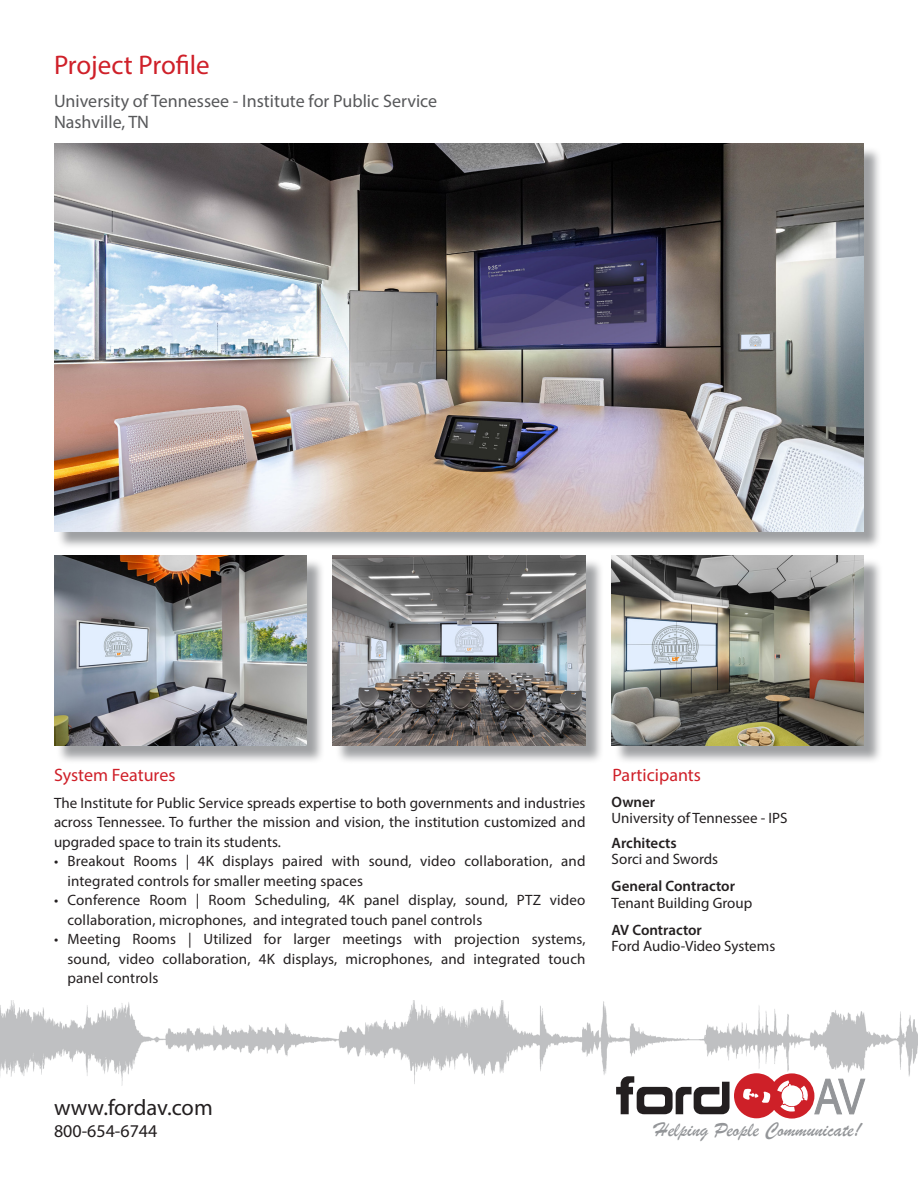
<style>
.page{position:relative;width:918px;height:1188px;background:#fff}
.page>*{position:absolute;margin:0;border:0;box-sizing:border-box;transform-origin:0 0}
.t1{font:27px "Myriad Pro";color:#cf2029}
.t2{font:22.5px "Myriad Pro";color:#231f20}
.t3{font:21px "Brush Script";color:#939598}
.t4{font:18px "Myriad Pro";color:#57585a}
.t5{font:18px "Myriad Pro";color:#cf2029}
.t6{font:18px "Myriad Pro";color:#231f20}
.t7{font:15px/19.5px "Myriad Pro";letter-spacing:.01em;color:#231f20;text-align:justify}
.t8{font:600 15px "Myriad Pro";color:#231f20}
</style>
<div class="page">
<img style="left:0;top:1001px;width:918px;height:85px">
<div style="left:56px;top:146px;width:827px;height:404px;background:#808285;opacity:.75"></div>
<img style="left:54px;top:144px;width:810px;height:387px">
<div style="left:614px;top:558px;width:269px;height:206px;background:#808285;opacity:.75"></div>
<img style="left:612px;top:556px;width:252px;height:189px">
<div style="left:56px;top:558px;width:269px;height:206px;background:#808285;opacity:.75"></div>
<img style="left:54px;top:556px;width:252px;height:189px">
<div style="left:335px;top:558px;width:269px;height:206px;background:#808285;opacity:.75"></div>
<img style="left:333px;top:556px;width:252px;height:189px">
<svg style="left:616px;top:1073px;width:249px;height:46px"></svg>
<p class="t1" style="left:54px;top:49px;width:157px">Project Profile</p>
<p class="t4" style="left:54px;top:90px;width:385px">University of Tennessee - Institute for Public Service</p>
<p class="t4" style="left:54px;top:111px;width:97px">Nashville, TN</p>
<p class="t5" style="left:54px;top:764px;width:123px">System Features</p>
<p class="t7" style="left:54px;top:793px;width:533px">The Institute for Public Service spreads expertise to both governments and industries across Tennessee. To further the mission and vision, the institution customized and upgraded space to train its students.</p>
<p class="t7" style="left:68px;top:851px;width:520px;text-indent:-14px">• Breakout Rooms | 4K displays paired with sound, video collaboration, and integrated controls for smaller meeting spaces</p>
<p class="t7" style="left:68px;top:890px;width:519px;text-indent:-14px">• Conference Room | Room Scheduling, 4K panel display, sound, PTZ video collaboration, microphones, and integrated touch panel controls</p>
<p class="t7" style="left:68px;top:929px;width:520px;text-indent:-14px">• Meeting Rooms | Utilized for larger meetings with projection systems, sound, video collaboration, 4K displays, microphones, and integrated touch panel controls</p>
<p class="t5" style="left:613px;top:764px;width:90px">Participants</p>
<p class="t8" style="left:612px;top:793px;width:45px">Owner</p>
<p class="t7" style="left:612px;top:808px;width:177px">University of Tennessee - IPS</p>
<p class="t8" style="left:612px;top:834px;width:67px">Architects</p>
<p class="t7" style="left:612px;top:849px;width:108px">Sorci and Swords</p>
<p class="t8" style="left:612px;top:877px;width:125px">General Contractor</p>
<p class="t7" style="left:612px;top:893px;width:142px">Tenant Building Group</p>
<p class="t8" style="left:612px;top:920px;width:92px">AV Contractor</p>
<p class="t7" style="left:612px;top:936px;width:165px">Ford Audio-Video Systems</p>
<p class="t2" style="left:54px;top:1094px;width:160px">www.fordav.com</p>
<p class="t6" style="left:54px;top:1120px;width:105px">800-654-6744</p>
<p class="t3" style="left:655px;top:1117px;width:208px">Helping People Communicate!</p>
</div>
